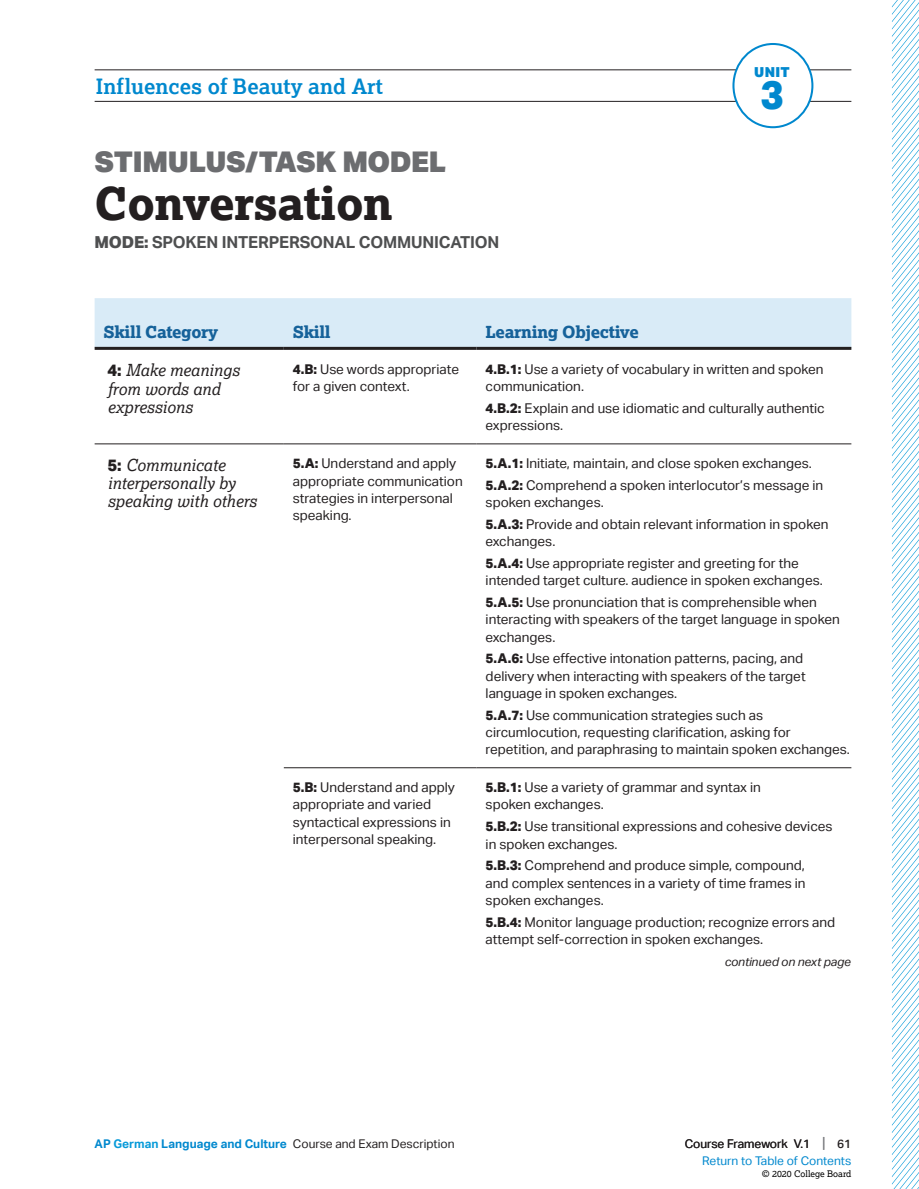
<style>
.page{position:relative;width:919px;height:1189px;background:#fff}
.page>*{position:absolute;margin:0;border:0;box-sizing:border-box;transform-origin:0 0}
.t1{font:800 45px "Lexia";letter-spacing:-.01em;color:#231f20}
.t2{font:800 39.3px "Aktiv Grotesk";color:#0088ce}
.t3{font:900 28.5px "Aktiv Grotesk";letter-spacing:-.015em;color:#6c6d70}
.t4{font:700 21px "Lexia";color:#0088ce}
.t5{font:italic 16.5px/18px "Lexia";color:#231f20}
.t6{font:700 16.5px "Aktiv Grotesk";letter-spacing:-.01em;color:#4e4f50}
.t7{font:800 16.5px "Lexia";letter-spacing:-.02em;color:#16629a}
.t8{font:900 13.8px "Aktiv Grotesk";color:#0088ce}
.t9{font:13.5px/17.2px "Aktiv Grotesk";color:#231f20}
.t10{font:12px "Aktiv Grotesk";color:#231f20}
.t11{font:12px/16.5px "Aktiv Grotesk";color:#0088ce;text-align:right}
.t12{font:italic 12px "Aktiv Grotesk";letter-spacing:-.01em;color:#231f20}
.t13{font:9px "Lexia";color:#000}
.s1{font-weight:800}
.s2{font-family:"Aktiv Grotesk";font-weight:800;font-style:normal}
.s3{font-weight:700;color:#0088ce}
.s4{font-weight:700;color:#069ad9}
.s5{color:#231f20}
.s6{font-size:15px;color:#808285}
.s7{font-weight:500;color:#231f20}
</style>
<div class="page">
<hr style="left:95px;top:70px;width:756px;height:1px;background:#231f20">
<hr style="left:95px;top:101px;width:756px;height:1px;background:#231f20">
<div style="left:733px;top:44px;width:79px;height:83px;background:#fff;border-radius:50%"></div>
<div style="left:732px;top:43px;width:81px;height:85px;border:2px solid #0088ce;border-radius:50%"></div>
<div style="left:95px;top:298px;width:756px;height:49px;background:#d9ebf7"></div>
<hr style="left:95px;top:443px;width:189px;height:1px;background:#231f20">
<hr style="left:284px;top:443px;width:192px;height:1px;background:#231f20">
<hr style="left:476px;top:443px;width:375px;height:1px;background:#231f20">
<hr style="left:284px;top:767px;width:192px;height:1px;background:#231f20">
<hr style="left:476px;top:767px;width:375px;height:1px;background:#231f20">
<hr style="left:95px;top:347px;width:189px;height:3px;background:#231f20">
<hr style="left:284px;top:347px;width:192px;height:3px;background:#231f20">
<hr style="left:476px;top:347px;width:375px;height:3px;background:#231f20">
<svg style="left:891px;top:0;width:28px;height:1189px"></svg>
<h3 class="t4" style="left:96px;top:73px;width:288px">Influences of Beauty and Art</h3>
<h3 class="t3" style="left:95px;top:143px;width:353px">STIMULUS/TASK MODEL</h3>
<h1 class="t1" style="left:95px;top:174px;width:299px">Conversation</h1>
<p class="t6" style="left:95px;top:233px;width:406px"><span class="s1">MODE:</span> SPOKEN INTERPERSONAL COMMUNICATION</p>
<p class="t8" style="left:754px;top:63px;width:37px">UNIT</p>
<h2 class="t2" style="left:760px;top:70px;width:25px">3</h2>
<p class="t7" style="left:104px;top:321px;width:116px">Skill Category</p>
<p class="t7" style="left:293px;top:321px;width:39px">Skill</p>
<p class="t7" style="left:485px;top:321px;width:155px">Learning Objective</p>
<p class="t5" style="left:107px;top:361px;width:134px"><span class="s2">4:</span> Make meanings from words and expressions</p>
<p class="t9" style="left:293px;top:361px;width:168px"><span class="s1">4.B:</span> Use words appropriate for a given context.</p>
<p class="t9" style="left:485px;top:361px;width:339px"><span class="s1">4.B.1:</span> Use a variety of vocabulary in written and spoken communication.</p>
<p class="t9" style="left:485px;top:400px;width:340px"><span class="s1">4.B.2:</span> Explain and use idiomatic and culturally authentic expressions.</p>
<p class="t5" style="left:107px;top:455px;width:151px"><span class="s2">5:</span> Communicate interpersonally by speaking with others</p>
<p class="t9" style="left:293px;top:455px;width:171px"><span class="s1">5.A:</span> Understand and apply appropriate communication strategies in interpersonal speaking.</p>
<p class="t9" style="left:485px;top:452px;width:339px;line-height:21.8px"><span class="s1">5.A.1:</span> Initiate, maintain, and close spoken exchanges.<br><span class="s1">5.A.2:</span> Comprehend a spoken interlocutor’s message in</p>
<p class="t9" style="left:485px;top:491px;width:344px;line-height:21.8px">spoken exchanges.<br><span class="s1">5.A.3:</span> Provide and obtain relevant information in spoken</p>
<p class="t9" style="left:485px;top:530px;width:314px;line-height:21.8px">exchanges.<br><span class="s1">5.A.4:</span> Use appropriate register and greeting for the</p>
<p class="t9" style="left:485px;top:569px;width:338px;line-height:21.8px">intended target culture. audience in spoken exchanges.<br><span class="s1">5.A.5:</span> Use pronunciation that is comprehensible when</p>
<p class="t9" style="left:485px;top:611px;width:355px">interacting with speakers of the target language in spoken exchanges.</p>
<p class="t9" style="left:485px;top:650px;width:321px"><span class="s1">5.A.6:</span> Use effective intonation patterns, pacing, and delivery when interacting with speakers of the target language in spoken exchanges.</p>
<p class="t9" style="left:485px;top:706px;width:365px"><span class="s1">5.A.7:</span> Use communication strategies such as circumlocution, requesting clarification, asking for repetition, and paraphrasing to maintain spoken exchanges.</p>
<p class="t9" style="left:293px;top:778px;width:164px"><span class="s1">5.B:</span> Understand and apply appropriate and varied syntactical expressions in interpersonal speaking.</p>
<p class="t9" style="left:485px;top:778px;width:276px"><span class="s1">5.B.1:</span> Use a variety of grammar and syntax in spoken exchanges.</p>
<p class="t9" style="left:485px;top:817px;width:348px"><span class="s1">5.B.2:</span> Use transitional expressions and cohesive devices in spoken exchanges.</p>
<p class="t9" style="left:485px;top:856px;width:321px;text-align:justify"><span class="s1">5.B.3:</span> Comprehend and produce simple, compound, and complex sentences in a variety of time frames in spoken exchanges.</p>
<p class="t9" style="left:485px;top:913px;width:351px"><span class="s1">5.B.4:</span> Monitor language production; recognize errors and attempt self-correction in spoken exchanges.</p>
<p class="t12" style="left:724px;top:954px;width:128px">continued on next page</p>
<p class="t10" style="left:95px;top:1136px;width:361px"><span class="s3">AP</span> <span class="s4">German</span> <span class="s3">Language and Culture</span> Course and Exam Description</p>
<p class="t11" style="left:684px;top:1135px;width:168px"><span class="s5">Course Framework V.1</span> <span class="s6">|</span> <span class="s7">61<br></span>Return to Table of Contents</p>
<p class="t13" style="left:761px;top:1167px;width:91px">© 2020 College Board</p>
</div>
